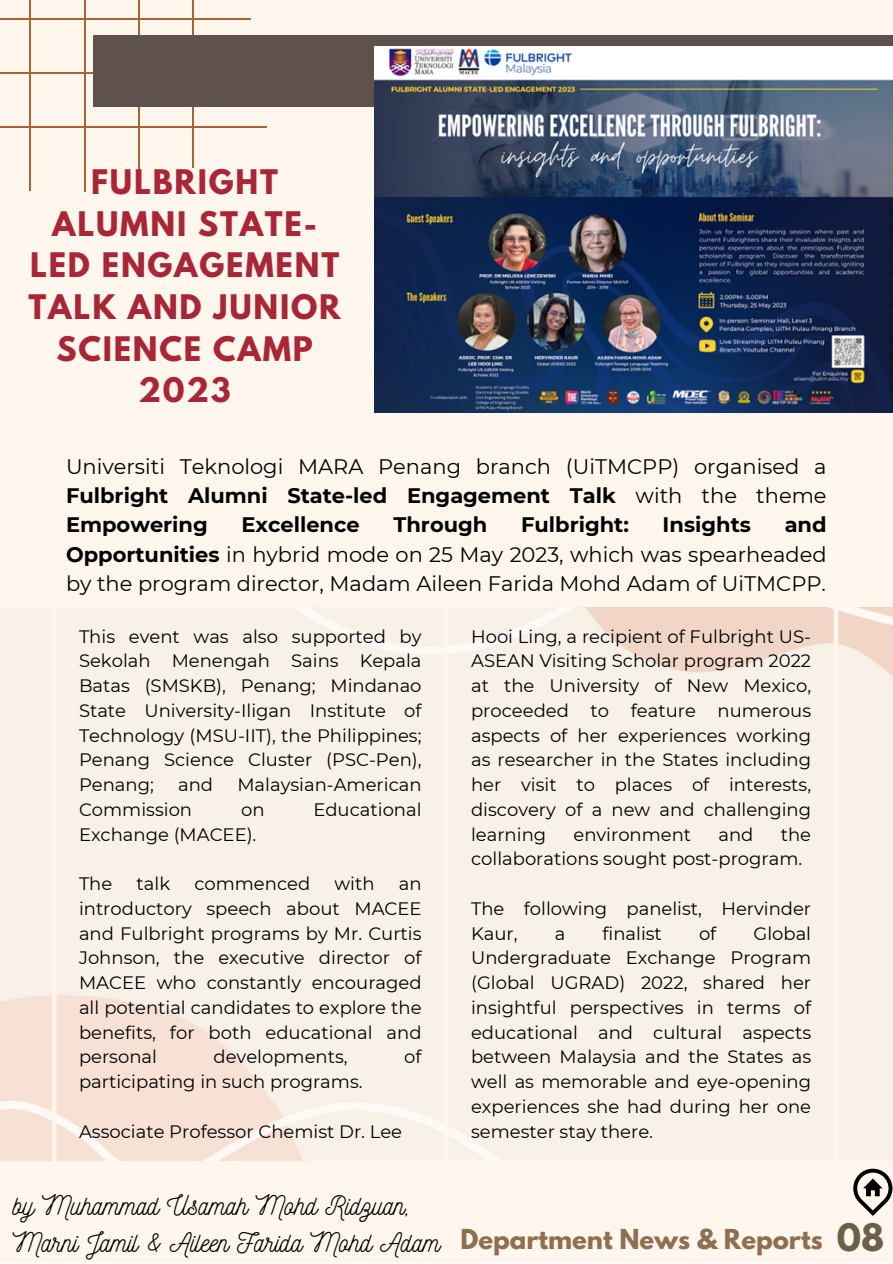
<style>
.page{position:relative;width:893px;height:1264px;background:#fff}
.page>*{position:absolute;margin:0;border:0;box-sizing:border-box;transform-origin:0 0}
.t1{font:700 33.6px "League Spartan";color:#6c5e47}
.t2{font:700 30px/41.5px "League Spartan";letter-spacing:.06em;color:#a92637;text-align:center}
.t3{font:27px/37px "Nickainley";color:#000}
.t4{font:700 24.45px "League Spartan";color:#8e6f50}
.t5{font:21px/29.2px "Montserrat";color:#000;text-align:justify}
.t6{font:700 21px "Montserrat";color:#000}
.t7{font:18px/24.8px "Montserrat";color:#000;text-align:justify}
.s1{font-weight:700}
</style>
<div class="page">
<div style="left:0;top:0;width:892px;height:1262px;background:#fff6ee"></div>
<hr style="left:138px;top:0;width:1px;height:170px;background:#aa6432">
<hr style="left:192px;top:0;width:1px;height:168px;background:#aa6432">
<hr style="left:30px;top:0;width:1px;height:191px;background:#aa6432">
<hr style="left:84px;top:0;width:1px;height:191px;background:#aa6432">
<hr style="left:0;top:18px;width:251px;height:1px;background:#aa6432">
<hr style="left:0;top:72px;width:231px;height:1px;background:#aa6432">
<hr style="left:0;top:126px;width:267px;height:2px;background:#aa6432">
<div style="left:93px;top:35px;width:799px;height:72px;background:#5e514e"></div>
<img style="left:374px;top:47px;width:518px;height:365px">
<img style="left:0;top:607px;width:892px;height:553px">
<hr style="left:52px;top:601px;width:4px;height:592px;background:#fff6ee">
<hr style="left:444px;top:601px;width:4px;height:592px;background:#fff6ee">
<div style="left:833px;top:601px;width:5px;height:592px;background:#fff6ee"></div>
<svg style="left:853px;top:1168px;width:39px;height:47px"></svg>
<p class="t2" style="left:29px;top:165px;width:313px">FULBRIGHT<br>ALUMNI STATE-<br>LED ENGAGEMENT<br>TALK AND JUNIOR<br>SCIENCE CAMP<br>2023</p>
<p class="t5" style="left:66px;top:451px;width:762px">Universiti Teknologi MARA Penang branch (UiTMCPP) organised a <span class="s1">Fulbright Alumni State-led Engagement Talk</span> with the theme <span class="s1">Empowering</span></p>
<p class="t6" style="left:241px;top:512px;width:120px">Excellence</p>
<p class="t6" style="left:393px;top:512px;width:95px">Through</p>
<p class="t6" style="left:521px;top:512px;width:109px">Fulbright:</p>
<p class="t6" style="left:662px;top:512px;width:90px">Insights</p>
<p class="t5" style="left:66px;top:510px;width:762px;text-indent:718px"><span class="s1">and Opportunities</span> in hybrid mode on 25 May 2023, which was spearheaded by the program director, Madam Aileen Farida Mohd Adam of UiTMCPP.</p>
<p class="t7" style="left:79px;top:624px;width:344px">This event was also supported by Sekolah Menengah Sains Kepala Batas (SMSKB), Penang; Mindanao State University-Iligan Institute of Technology (MSU-IIT), the Philippines; Penang Science Cluster (PSC-Pen), Penang;</p>
<p class="t7" style="left:178px;top:772px;width:36px">and</p>
<p class="t7" style="left:237px;top:772px;width:186px">Malaysian-American</p>
<p class="t7" style="left:79px;top:797px;width:115px">Commission</p>
<p class="t7" style="left:241px;top:797px;width:25px">on</p>
<p class="t7" style="left:313px;top:797px;width:110px">Educational</p>
<p class="t7" style="left:79px;top:821px;width:179px">Exchange (MACEE).</p>
<p class="t7" style="left:79px;top:871px;width:35px">The</p>
<p class="t7" style="left:137px;top:871px;width:35px">talk</p>
<p class="t7" style="left:194px;top:871px;width:117px">commenced</p>
<p class="t7" style="left:334px;top:871px;width:42px">with</p>
<p class="t7" style="left:79px;top:871px;width:344px;text-indent:320px">an introductory speech about MACEE and Fulbright programs by Mr. Curtis Johnson, the executive director of MACEE who constantly encouraged all potential candidates to explore the benefits, for both educational and personal</p>
<p class="t7" style="left:213px;top:1044px;width:136px">developments,</p>
<p class="t7" style="left:404px;top:1044px;width:19px">of</p>
<p class="t7" style="left:79px;top:1069px;width:285px">participating in such programs.</p>
<p class="t7" style="left:79px;top:1118px;width:324px">Associate Professor Chemist Dr. Lee</p>
<p class="t7" style="left:471px;top:624px;width:341px">Hooi Ling, a recipient of Fulbright US-ASEAN Visiting Scholar program 2022 at the University of New Mexico, proceeded to feature numerous aspects of her experiences working as researcher in the States including her visit to places of interests, discovery of a new and challenging learning</p>
<p class="t7" style="left:471px;top:821px;width:341px;text-indent:309px">the collaborations sought post-program.</p>
<p class="t7" style="left:471px;top:896px;width:341px">The following panelist, Hervinder<br>Kaur,</p>
<p class="t7" style="left:573px;top:821px;width:119px">environment</p>
<p class="t7" style="left:718px;top:821px;width:36px">and</p>
<p class="t7" style="left:554px;top:920px;width:12px">a</p>
<p class="t7" style="left:602px;top:920px;width:61px">finalist</p>
<p class="t7" style="left:699px;top:920px;width:19px">of</p>
<p class="t7" style="left:471px;top:920px;width:341px;text-indent:282px">Global Undergraduate Exchange Program (Global UGRAD) 2022, shared her insightful perspectives in terms of educational and cultural aspects between Malaysia and the States as well as memorable and eye-opening experiences she had during her one semester stay there.</p>
<p class="t3" style="left:13px;top:1185px;width:429px">by Muhammad Usamah Mohd Ridzuan,<br>Marni Jamil &amp; Aileen Farida Mohd Adam</p>
<p class="t4" style="left:460px;top:1227px;width:364px">Department News &amp; Reports</p>
<p class="t1" style="left:836px;top:1220px;width:49px">08</p>
</div>
